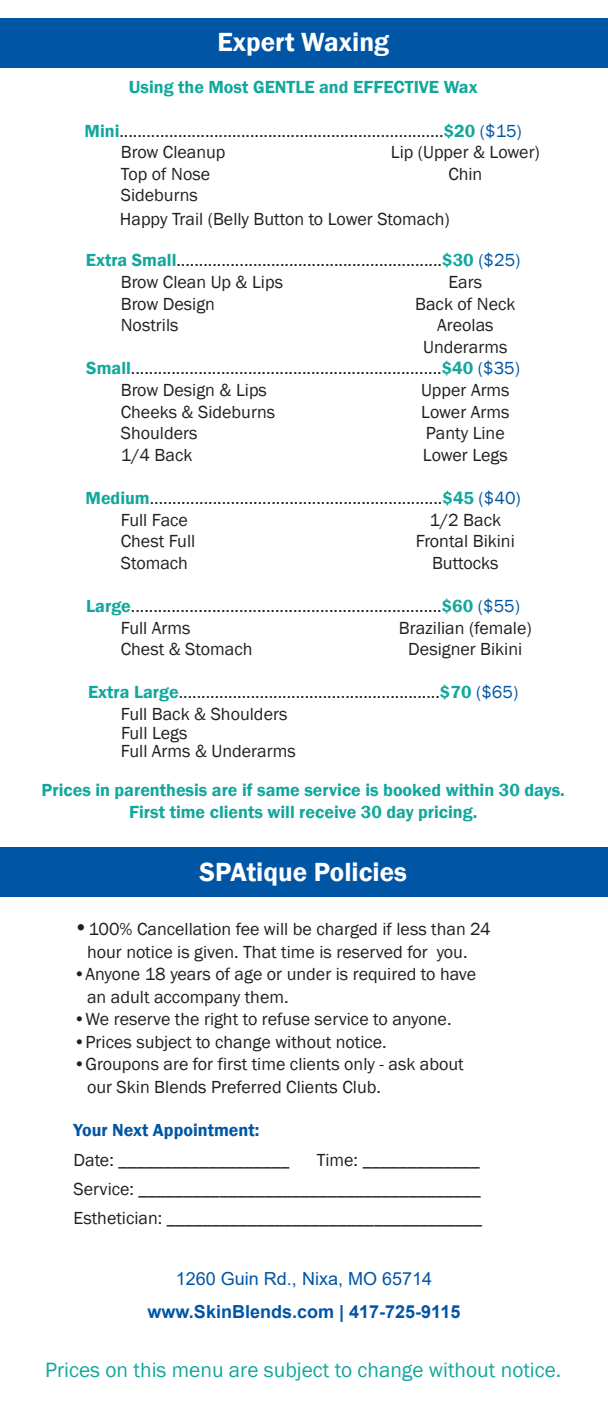
<style>
.page{position:relative;width:608px;height:1418px;background:#fff}
.page>*{position:absolute;margin:0;border:0;box-sizing:border-box;transform-origin:0 0}
.t1{font:600 27px "Franklin Gothic";color:#fff}
.t2{font:21.38px "Franklin Gothic";color:#12a79d}
.t3{font:18px/21.6px "Franklin Gothic";color:#231f20}
.t4{font:600 18px/21.6px "Franklin Gothic";color:#12a79d;text-align:center}
.t5{font:700 18px "Arial";color:#0155a5}
.t6{font:18px "Arial";color:#0155a5}
.t7{font:600 18px "Franklin Gothic";color:#0155a5}
.s1{font-weight:600;color:#12a79d}
.s2{color:#0155a5}
.s3{font-size:22.5px}
</style>
<div class="page">
<div style="left:0;top:19px;width:608px;height:49px;background:#0155a5"></div>
<div style="left:0;top:847px;width:608px;height:50px;background:#0155a5"></div>
<h1 class="t1" style="left:217px;top:26px;width:173px">Expert Waxing</h1>
<p class="t4" style="left:129px;top:77px;width:350px">Using the Most GENTLE and EFFECTIVE Wax</p>
<p class="t3" style="left:121px;top:120px;width:402px;text-indent:-36px"><span class="s1">Mini</span>........................................................................<span class="s1">$20</span> <span class="s2">($15)<br></span>Brow Cleanup</p>
<p class="t3" style="left:391px;top:142px;width:150px">Lip (Upper &amp; Lower)</p>
<p class="t3" style="left:121px;top:163px;width:91px">Top of Nose</p>
<p class="t3" style="left:448px;top:163px;width:36px">Chin</p>
<p class="t3" style="left:121px;top:185px;width:78px">Sideburns</p>
<p class="t3" style="left:120px;top:208px;width:331px">Happy Trail (Belly Button to Lower Stomach)</p>
<p class="t3" style="left:121px;top:250px;width:401px;text-indent:-35px"><span class="s1">Extra Small</span>...........................................................<span class="s1">$30</span> <span class="s2">($25)<br></span>Brow Clean Up &amp; Lips</p>
<p class="t3" style="left:448px;top:271px;width:35px">Ears</p>
<p class="t3" style="left:121px;top:293px;width:96px">Brow Design</p>
<p class="t3" style="left:415px;top:293px;width:102px">Back of Neck</p>
<p class="t3" style="left:121px;top:315px;width:59px">Nostrils</p>
<p class="t3" style="left:437px;top:315px;width:58px">Areolas</p>
<p class="t3" style="left:423px;top:336px;width:86px">Underarms</p>
<p class="t3" style="left:86px;top:358px;width:435px"><span class="s1">Small</span>.....................................................................<span class="s1">$40</span> <span class="s2">($35)</span></p>
<p class="t3" style="left:121px;top:379px;width:148px">Brow Design &amp; Lips</p>
<p class="t3" style="left:421px;top:379px;width:90px">Upper Arms</p>
<p class="t3" style="left:121px;top:401px;width:156px">Cheeks &amp; Sideburns</p>
<p class="t3" style="left:421px;top:401px;width:90px">Lower Arms</p>
<p class="t3" style="left:121px;top:423px;width:78px">Shoulders</p>
<p class="t3" style="left:426px;top:423px;width:80px">Panty Line</p>
<p class="t3" style="left:121px;top:444px;width:73px">1/4 Back</p>
<p class="t3" style="left:423px;top:444px;width:86px">Lower Legs</p>
<p class="t3" style="left:121px;top:487px;width:401px;text-indent:-35px"><span class="s1">Medium</span>.................................................................<span class="s1">$45</span> <span class="s2">($40)<br></span>Full Face</p>
<p class="t3" style="left:429px;top:509px;width:73px">1/2 Back</p>
<p class="t3" style="left:121px;top:531px;width:76px">Chest Full</p>
<p class="t3" style="left:415px;top:531px;width:100px">Frontal Bikini</p>
<p class="t3" style="left:121px;top:552px;width:69px">Stomach</p>
<p class="t3" style="left:432px;top:552px;width:68px">Buttocks</p>
<p class="t3" style="left:121px;top:595px;width:400px;text-indent:-35px"><span class="s1">Large</span>.....................................................................<span class="s1">$60</span> <span class="s2">($55)<br></span>Full Arms</p>
<p class="t3" style="left:399px;top:617px;width:134px">Brazilian (female)</p>
<p class="t3" style="left:121px;top:639px;width:133px">Chest &amp; Stomach</p>
<p class="t3" style="left:408px;top:639px;width:115px">Designer Bikini</p>
<p class="t3" style="left:121px;top:682px;width:399px;text-indent:-33px"><span class="s1">Extra Large</span>..........................................................<span class="s1">$70</span> <span class="s2">($65)<br></span>Full Back &amp; Shoulders</p>
<p class="t3" style="left:121px;top:725px;width:176px;line-height:18px">Full Legs<br>Full Arms &amp; Underarms</p>
<p class="t4" style="left:42px;top:779px;width:524px">Prices in parenthesis are if same service is booked within 30 days.<br>First time clients will receive 30 day pricing.</p>
<h1 class="t1" style="left:199px;top:856px;width:209px">SPAtique Policies</h1>
<p class="t3" style="left:73px;top:918px;width:418px;line-height:22.5px;text-align:center"><span class="s3">•</span>100% Cancellation fee will be charged if less than 24 hour notice is given. That time is reserved for you.</p>
<p class="t3" style="left:87px;top:963px;width:390px;line-height:22.5px;text-indent:-14px">•Anyone 18 years of age or under is required to have an adult accompany them.</p>
<p class="t3" style="left:73px;top:1009px;width:379px">•We reserve the right to refuse service to anyone.</p>
<p class="t3" style="left:73px;top:1031px;width:314px">•Prices subject to change without notice.</p>
<p class="t3" style="left:87px;top:1053px;width:378px;line-height:22.5px;text-indent:-14px">•Groupons are for first time clients only - ask about our Skin Blends Preferred Clients Club.</p>
<p class="t7" style="left:73px;top:1119px;width:187px">Your Next Appointment:</p>
<p class="t3" style="left:73px;top:1149px;width:217px">Date: ___________________</p>
<p class="t3" style="left:73px;top:1145px;width:410px;line-height:29.2px;text-indent:243px">Time: _____________<br>Service: ______________________________________<br>Esthetician: ___________________________________</p>
<p class="t6" style="left:176px;top:1266px;width:258px">1260 Guin Rd., Nixa, MO 65714</p>
<p class="t5" style="left:147px;top:1299px;width:314px">www.SkinBlends.com | 417-725-9115</p>
<p class="t2" style="left:45px;top:1356px;width:517px">Prices on this menu are subject to change without notice.</p>
</div>
